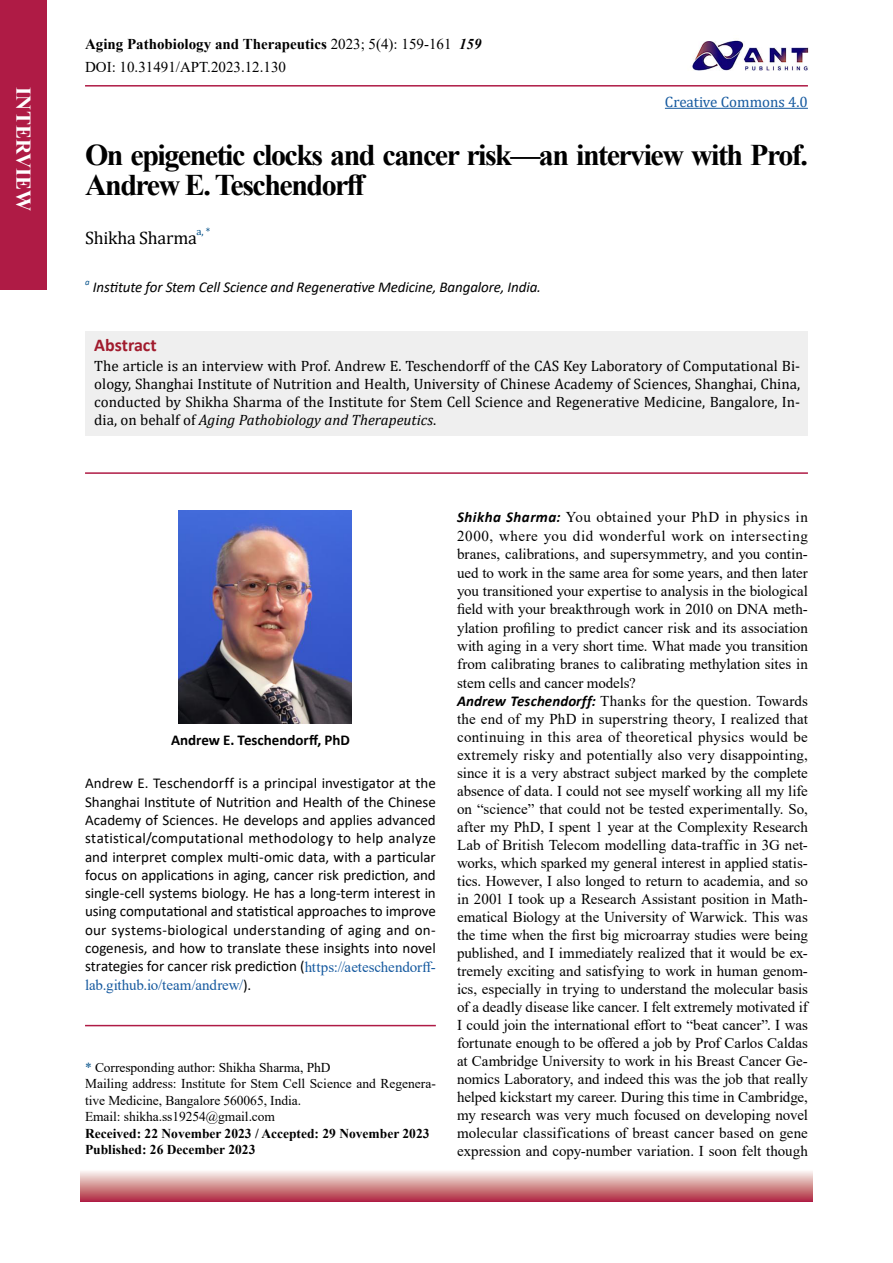
<style>
.page{position:relative;width:893px;height:1263px;background:#fff}
.page>*{position:absolute;margin:0;border:0;box-sizing:border-box;transform-origin:0 0}
.t1{font:700 30px/30px "Times New Roman";letter-spacing:-.05em;color:#000}
.t2{font:700 21px "Times New Roman";color:#fff}
.t3{font:18px "Cambria";letter-spacing:-.015em;color:#000}
.t4{font:700 18px "Calibri";color:#a11b2d}
.t5{font:15px/18.1px "Times New Roman";color:#000}
.t6{font:15px/18.3px "Calibri";letter-spacing:-.005em;color:#000;text-align:justify}
.t7{font:15px/18px "Cambria";color:#000;text-align:justify}
.t8{font:italic 15px "Calibri";letter-spacing:-.01em;color:#000}
.t9{font:15px "Times New Roman";letter-spacing:-.005em;color:#15599f}
.t10{font:700 15px "Calibri";letter-spacing:-.005em;color:#000}
.t11{font:15px "Cambria";color:#15599f}
.t12{font:13.5px/16.5px "Times New Roman";letter-spacing:-.005em;color:#000}
.t13{font:700 13.5px/16.5px "Times New Roman";color:#000}
.t14{font:10.5px "Cambria";color:#004f88}
.t15{font:italic 8.7px "Calibri";color:#004f88}
.s1{font-weight:700}
.s2{font-weight:700;font-style:italic}
.s3{font-style:italic}
.s4{font-family:"Times New Roman";color:#15599f}
.s5{font-family:"Calibri";color:#000}
.s6{color:#004f88}
.s7{font-family:"Calibri";font-weight:700;font-style:italic}
</style>
<div class="page">
<div style="left:0;top:0;width:47px;height:289px;background:#af1b45"></div>
<img style="left:690px;top:40px;width:119px;height:31px">
<hr style="left:85px;top:85px;width:723px;height:2px;background:#af1b45">
<hr style="left:665px;top:108px;width:143px;height:1px;background:#15599f">
<hr style="left:85px;top:472px;width:723px;height:2px;background:#af1b45">
<hr style="left:85px;top:1025px;width:351px;height:1px;background:#af1b45">
<div style="left:85px;top:332px;width:723px;height:104px;background:#efefef"></div>
<div style="left:81px;top:1165px;width:731px;height:36px;background:linear-gradient(to bottom,#fff,#b23544)"></div>
<img style="left:178px;top:510px;width:173px;height:213px">
<h2 class="t2" style="left:39px;top:87px;width:126px;rotate:90deg">INTERVIEW</h2>
<p class="t5" style="left:85px;top:32px;width:398px;line-height:22.6px"><span class="s1">Aging Pathobiology and Therapeutics</span> 2023; 5(4): 159-161 <span class="s2">159<br></span>DOI: 10.31491/APT.2023.12.130</p>
<p class="t11" style="left:665px;top:93px;width:145px">Creative Commons 4.0</p>
<h1 class="t1" style="left:85px;top:139px;width:724px">On epigenetic clocks and cancer risk—an interview with Prof.<br>Andrew E. Teschendorff</h1>
<p class="t3" style="left:85px;top:227px;width:113px">Shikha Sharma</p>
<p class="t14" style="left:197px;top:225px;width:15px">a, *</p>
<p class="t15" style="left:85px;top:276px;width:6px">a</p>
<p class="t8" style="left:93px;top:276px;width:450px">Institute for Stem Cell Science and Regenerative Medicine, Bangalore, India.</p>
<p class="t4" style="left:94px;top:332px;width:64px">Abstract</p>
<p class="t7" style="left:94px;top:357px;width:707px">The article is an interview with Prof. Andrew E. Teschendorff of the CAS Key Laboratory of Computational Bi&shy;ology, Shanghai Institute of Nutrition and Health, University of Chinese Academy of Sciences, Shanghai, China, conducted by Shikha Sharma of the Institute for Stem Cell Science and Regenerative Medicine, Bangalore, In&shy;dia, on behalf of <span class="s3">Aging Pathobiology and Therapeutics</span>.</p>
<p class="t10" style="left:171px;top:730px;width:180px">Andrew E. Teschendorff, PhD</p>
<p class="t6" style="left:85px;top:774px;width:352px">Andrew E. Teschendorff is a principal investigator at the Shanghai Institute of Nutrition and Health of the Chinese Academy of Sciences. He develops and applies advanced statistical/computational methodology to help analyze and interpret complex multi-omic data, with a particular focus on applications in aging, cancer risk prediction, and single-cell systems biology. He has a long-term interest in using computational and statistical approaches to improve our systems-biological understanding of aging and on&shy;cogenesis, and how to translate these insights into novel strategies for cancer risk prediction (<span class="s4">https://aeteschendorff-</span></p>
<p class="t9" style="left:85px;top:974px;width:168px">lab.github.io/team/andrew/<span class="s5">).</span></p>
<p class="t12" style="left:85px;top:1059px;width:352px"><span class="s6">*</span> Corresponding author: Shikha Sharma, PhD<br>Mailing address: Institute for Stem Cell Science and Regenera&shy;tive Medicine, Bangalore 560065, India.<br>Email: shikha.ss19254@gmail.com</p>
<p class="t13" style="left:85px;top:1125px;width:346px">Received: 22 November 2023 / Accepted: 29 November 2023<br>Published: 26 December 2023</p>
<p class="t5" style="left:457px;top:508px;width:352px"><span class="s7">Shikha Sharma:</span> You obtained your PhD in physics in 2000, where you did wonderful work on intersecting branes, calibrations, and supersymmetry, and you contin&shy;ued to work in the same area for some years, and then later you transitioned your expertise to analysis in the biological field with your breakthrough work in 2010 on DNA meth&shy;ylation profiling to predict cancer risk and its association with aging in a very short time. What made you transition from calibrating branes to calibrating methylation sites in stem cells and cancer models?<br><span class="s7">Andrew Teschendorff:</span> Thanks for the question. Towards the end of my PhD in superstring theory, I realized that continuing in this area of theoretical physics would be extremely risky and potentially also very disappointing, since it is a very abstract subject marked by the complete absence of data. I could not see myself working all my life on “science” that could not be tested experimentally. So, after my PhD, I spent 1 year at the Complexity Research Lab of British Telecom modelling data-traffic in 3G net&shy;works, which sparked my general interest in applied statis&shy;tics. However, I also longed to return to academia, and so in 2001 I took up a Research Assistant position in Math&shy;ematical Biology at the University of Warwick. This was the time when the first big microarray studies were being published, and I immediately realized that it would be ex&shy;tremely exciting and satisfying to work in human genom&shy;ics, especially in trying to understand the molecular basis of a deadly disease like cancer. I felt extremely motivated if I could join the international effort to “beat cancer”. I was fortunate enough to be offered a job by Prof Carlos Caldas at Cambridge University to work in his Breast Cancer Ge&shy;nomics Laboratory, and indeed this was the job that really helped kickstart my career. During this time in Cambridge, my research was very much focused on developing novel molecular classifications of breast cancer based on gene expression and copy-number variation. I soon felt though</p>
</div>
